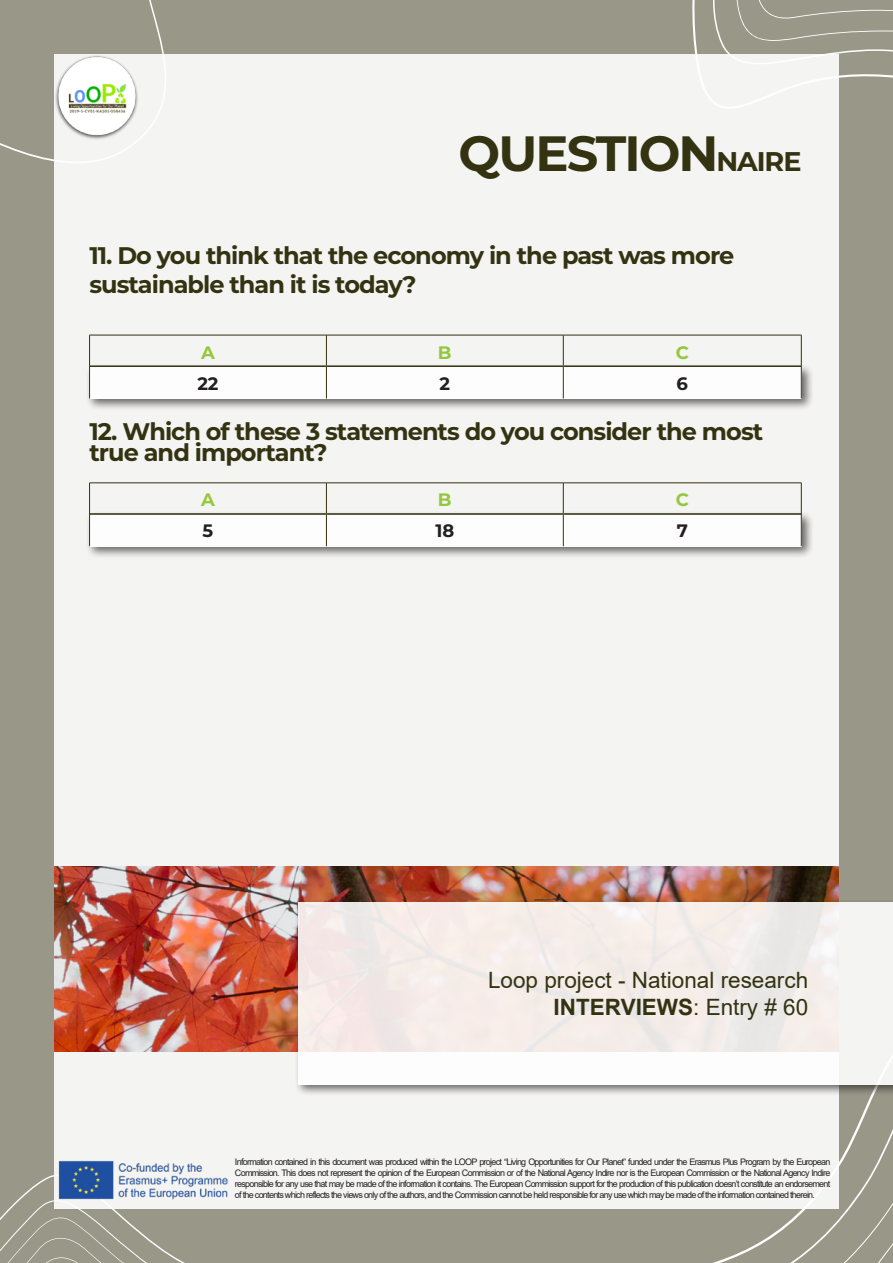
<style>
.page{position:relative;width:893px;height:1263px;background:#999888}
.page>*{position:absolute;margin:0;border:0;box-sizing:border-box;transform-origin:0 0}
.t1{font:700 49.5px "Montserrat";letter-spacing:-.04em;color:#333211}
.t2{font:700 24px/28.8px "Montserrat";letter-spacing:-.04em;color:#333211}
.t3{font:22.5px "Arial";color:#333211}
.t4{font:700 22.5px "Arial";color:#333211}
.t5{font:700 18px "Montserrat";color:#231f20}
.t6{font:700 18px "Montserrat";color:#94c83c}
.t7{font:9px/10.9px "Arial";letter-spacing:-.08em;color:#231f20;text-align:justify}
.s1{font-size:27px}
.s2{font-weight:400}
</style>
<div class="page">
<svg style="left:773px;top:1097px;width:120px;height:166px"></svg>
<svg style="left:0;top:1175px;width:185px;height:88px"></svg>
<svg style="left:692px;top:0;width:201px;height:78px"></svg>
<div style="left:54px;top:54px;width:785px;height:1155px;background:#f4f4f2"></div>
<svg style="left:0;top:0;width:166px;height:163px"></svg>
<img style="left:54px;top:1160px;width:174px;height:41px">
<div style="left:85px;top:363px;width:729px;height:48px;background:#231f20;opacity:.75"></div>
<div style="left:89px;top:367px;width:712px;height:32px;background:#fff"></div>
<hr style="left:89px;top:335px;width:237px;height:1px;background:#333211">
<hr style="left:89px;top:335px;width:1px;height:31px;background:#333211">
<hr style="left:89px;top:366px;width:1px;height:32px;background:#333211">
<hr style="left:326px;top:335px;width:237px;height:1px;background:#333211">
<hr style="left:326px;top:335px;width:1px;height:30px;background:#333211">
<hr style="left:326px;top:367px;width:1px;height:31px;background:#333211">
<hr style="left:563px;top:335px;width:238px;height:1px;background:#333211">
<hr style="left:563px;top:335px;width:1px;height:30px;background:#333211">
<hr style="left:801px;top:335px;width:1px;height:31px;background:#333211">
<hr style="left:563px;top:367px;width:1px;height:31px;background:#333211">
<hr style="left:801px;top:366px;width:1px;height:32px;background:#333211">
<hr style="left:90px;top:365px;width:236px;height:2px;background:#333211">
<hr style="left:326px;top:365px;width:237px;height:2px;background:#333211">
<hr style="left:563px;top:365px;width:238px;height:2px;background:#333211">
<div style="left:85px;top:510px;width:729px;height:49px;background:#231f20;opacity:.75"></div>
<div style="left:89px;top:514px;width:712px;height:32px;background:#fff"></div>
<hr style="left:89px;top:483px;width:237px;height:1px;background:#333211">
<hr style="left:89px;top:483px;width:1px;height:31px;background:#333211">
<hr style="left:89px;top:514px;width:1px;height:32px;background:#333211">
<hr style="left:326px;top:483px;width:237px;height:1px;background:#333211">
<hr style="left:326px;top:483px;width:1px;height:30px;background:#333211">
<hr style="left:326px;top:515px;width:1px;height:31px;background:#333211">
<hr style="left:563px;top:483px;width:238px;height:1px;background:#333211">
<hr style="left:563px;top:483px;width:1px;height:30px;background:#333211">
<hr style="left:801px;top:483px;width:1px;height:31px;background:#333211">
<hr style="left:563px;top:515px;width:1px;height:31px;background:#333211">
<hr style="left:801px;top:514px;width:1px;height:32px;background:#333211">
<hr style="left:90px;top:513px;width:236px;height:2px;background:#333211">
<hr style="left:326px;top:513px;width:237px;height:2px;background:#333211">
<hr style="left:563px;top:513px;width:238px;height:2px;background:#333211">
<img style="left:54px;top:866px;width:785px;height:185px">
<div style="left:294px;top:898px;width:599px;height:199px;background:#231f20;opacity:.75"></div>
<div style="left:298px;top:902px;width:595px;height:182px;background:linear-gradient(to bottom,#f1e9e5,#f9f6f5)"></div>
<p class="t1" style="left:459px;top:117px;width:344px">QUESTION<span class="s1">NAIRE</span></p>
<p class="t2" style="left:89px;top:240px;width:646px">11. Do you think that the economy in the past was more sustainable than it is today?</p>
<p class="t6" style="left:201px;top:339px;width:15px">A</p>
<p class="t6" style="left:438px;top:339px;width:15px">B</p>
<p class="t6" style="left:676px;top:339px;width:15px">C</p>
<p class="t5" style="left:197px;top:370px;width:23px">22</p>
<p class="t5" style="left:440px;top:370px;width:12px">2</p>
<p class="t5" style="left:677px;top:370px;width:13px">6</p>
<p class="t2" style="left:89px;top:420px;width:675px;line-height:21px">12. Which of these 3 statements do you consider the most true and important?</p>
<p class="t6" style="left:201px;top:487px;width:15px">A</p>
<p class="t6" style="left:438px;top:487px;width:15px">B</p>
<p class="t6" style="left:676px;top:487px;width:15px">C</p>
<p class="t5" style="left:203px;top:518px;width:12px">5</p>
<p class="t5" style="left:435px;top:518px;width:20px">18</p>
<p class="t5" style="left:677px;top:518px;width:13px">7</p>
<p class="t3" style="left:488px;top:964px;width:322px">Loop project - National research</p>
<p class="t4" style="left:554px;top:991px;width:256px">INTERVIEWS<span class="s2">: Entry # 60</span></p>
<p class="t7" style="left:235px;top:1156px;width:597px">Information contained in this document was produced within the LOOP project “Living Opportunities for Our Planet” funded under the Erasmus Plus Program by the European Commission. This does not represent the opinion of the European Commission or of the National Agency Indire nor is the European Commission or the National Agency Indire responsible for any use that may be made of the information it contains. The European Commission support for the production of this publication doesn’t constitute an endorsement of the contents which reflects the views only of the authors, and the Commission cannot be held responsible for any use which may be made of the information contained therein.</p>
</div>
